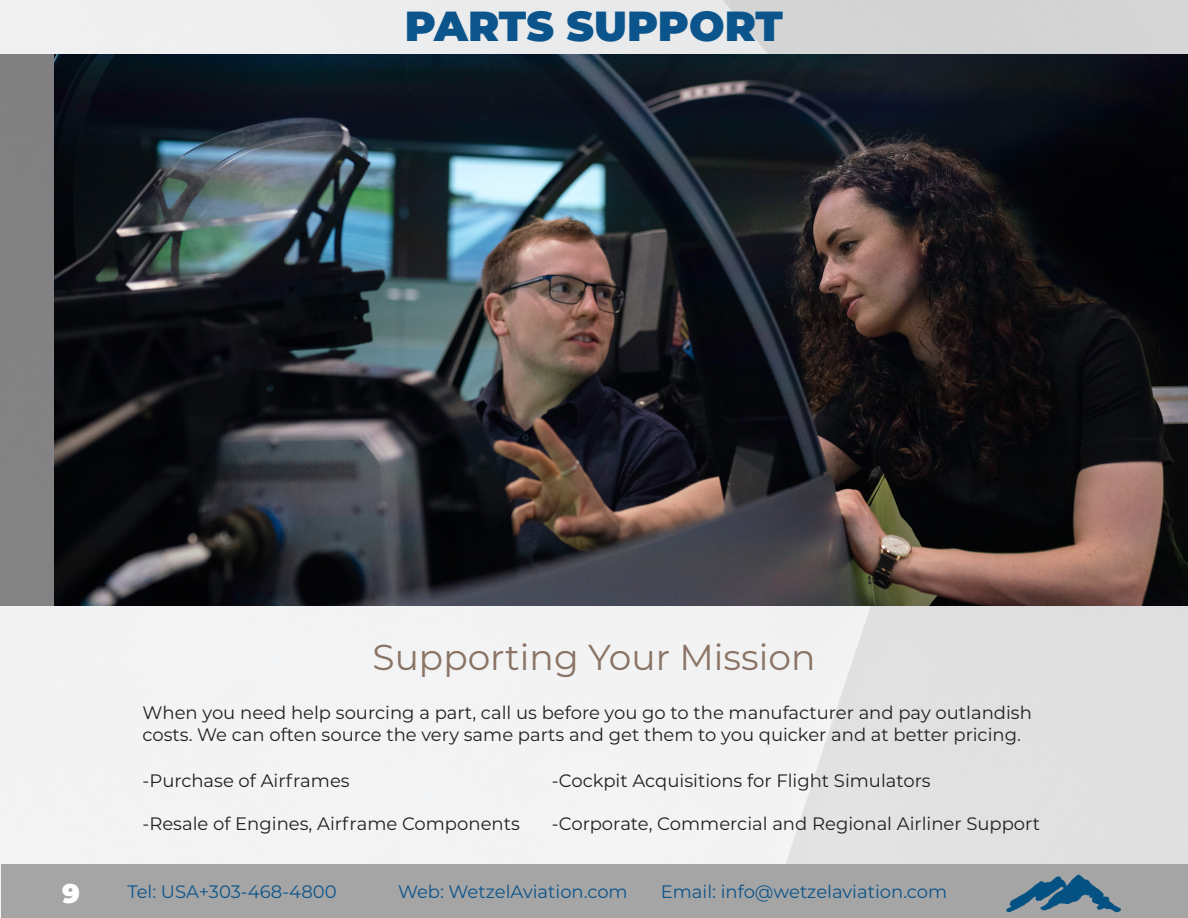
<style>
.page{position:relative;width:1188px;height:918px;background:#fff}
.page>*{position:absolute;margin:0;border:0;box-sizing:border-box;transform-origin:0 0}
.t1{font:900 42px "Montserrat";color:#0b558c}
.t2{font:36px "Montserrat";color:#8a7466}
.t3{font:900 27px "Montserrat";color:#fff}
.t4{font:18px/21.6px "Montserrat";color:#231f20}
.t5{font:18px "Montserrat";color:#0b558c}
</style>
<div class="page">
<img style="left:0;top:0;width:1188px;height:918px">
<img style="left:54px;top:54px;width:1134px;height:551px">
<div style="left:2px;top:864px;width:1186px;height:54px;background:#a6a5a5"></div>
<img style="left:1006px;top:874px;width:115px;height:39px">
<p class="t1" style="left:405px;top:-6px;width:380px">PARTS SUPPORT</p>
<p class="t2" style="left:373px;top:632px;width:444px">Supporting Your Mission</p>
<p class="t4" style="left:143px;top:701px;width:891px">When you need help sourcing a part, call us before you go to the manufacturer and pay outlandish costs. We can often source the very same parts and get them to you quicker and at better pricing.</p>
<p class="t4" style="left:143px;top:769px;width:209px">-Purchase of Airframes</p>
<p class="t4" style="left:143px;top:812px;width:379px">-Resale of Engines, Airframe Components</p>
<p class="t4" style="left:552px;top:769px;width:380px">-Cockpit Acquisitions for Flight Simulators</p>
<p class="t4" style="left:552px;top:812px;width:490px">-Corporate, Commercial and Regional Airliner Support</p>
<p class="t3" style="left:62px;top:873px;width:19px">9</p>
<p class="t5" style="left:127px;top:879px;width:211px">Tel: USA+303-468-4800</p>
<p class="t5" style="left:398px;top:879px;width:231px">Web: WetzelAviation.com</p>
<p class="t5" style="left:661px;top:879px;width:288px">Email: info@wetzelaviation.com</p>
</div>
